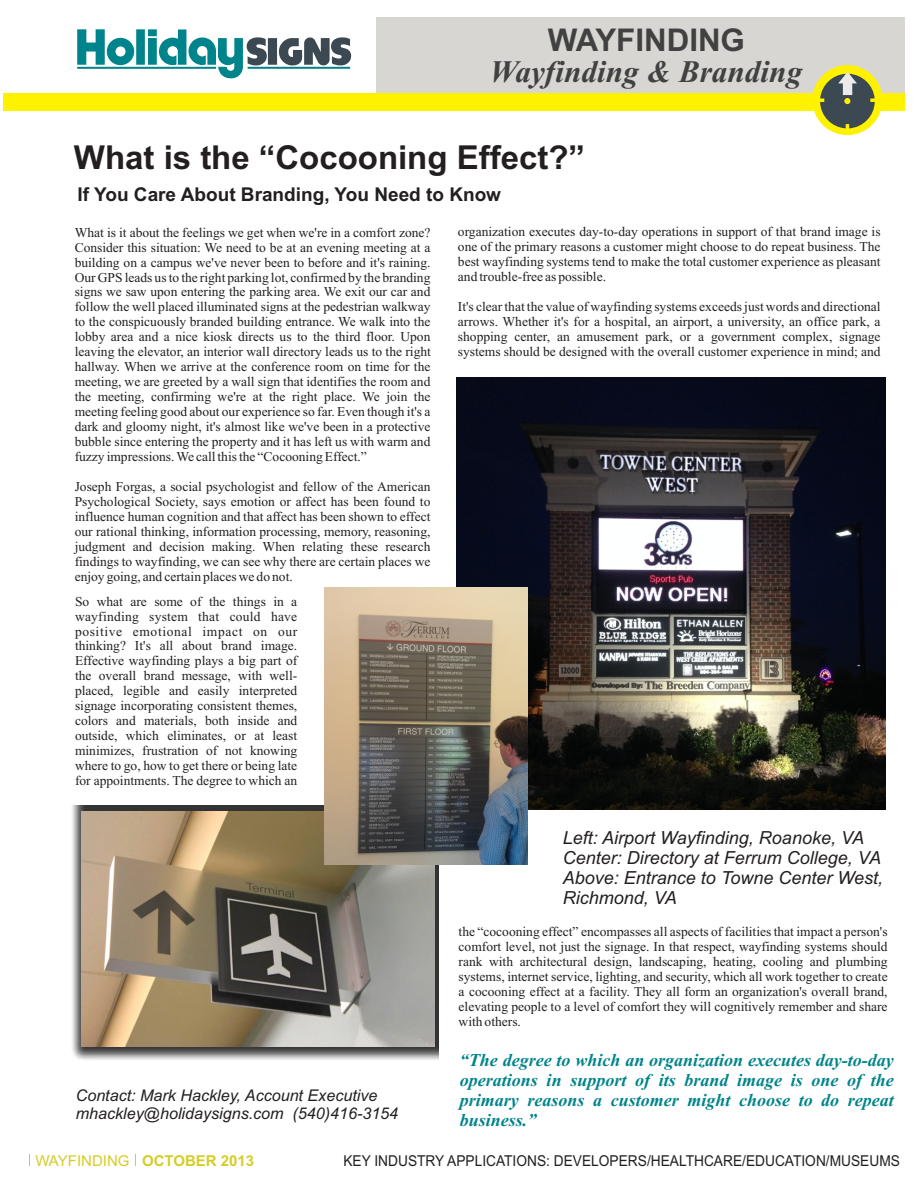
<style>
.page{position:relative;width:918px;height:1188px;background:#fff}
.page>*{position:absolute;margin:0;border:0;box-sizing:border-box;transform-origin:0 0}
.t1{font:700 33px "Arial";color:#231f20}
.t2{font:italic 700 31.35px "Times New Roman";color:#414142}
.t3{font:700 31.35px "Arial";color:#414142}
.t4{font:700 19.05px "Arial";color:#231f20}
.t5{font:italic 700 18px/20px "Times New Roman";color:#00848b;text-align:justify}
.t6{font:italic 18px/20.1px "Arial";color:#231f20}
.t7{font:italic 16.05px/18px "Arial";color:#231f20}
.t8{font:15px "Arial";color:#231f20;scale:.92 1}
.t9{font:700 15px "Arial";color:#d5cd27}
.t10{font:13.5px/15px "Times New Roman";color:#231f20;text-align:justify}
.s1{font-weight:400}
</style>
<div class="page">
<div style="left:376px;top:17px;width:529px;height:77px;background:#d7d6d2"></div>
<svg style="left:77px;top:29px;width:275px;height:50px"></svg>
<div style="left:812px;top:65px;width:70px;height:70px;background:#fff200;border-radius:50%"></div>
<div style="left:3px;top:93px;width:902px;height:17px;background:#fff200"></div>
<svg style="left:72px;top:806px;width:366px;height:254px;background:#858483"></svg>
<img style="left:82px;top:812px;width:352px;height:235px">
<svg style="left:820px;top:72px;width:55px;height:56px"></svg>
<img style="left:456px;top:377px;width:429px;height:433px">
<img style="left:324px;top:588px;width:203px;height:277px">
<h2 class="t3" style="left:548px;top:28px;width:199px">WAYFINDING</h2>
<h2 class="t2" style="left:490px;top:61px;width:314px">Wayfinding &amp; Branding</h2>
<h1 class="t1" style="left:74px;top:145px;width:513px">What is the “Cocooning Effect?”</h1>
<h3 class="t4" style="left:78px;top:187px;width:425px">If You Care About Branding, You Need to Know</h3>
<p class="t10" style="left:75px;top:226px;width:358px">What is it about the feelings we get when we're in a comfort zone?<br>Consider this situation: We need to be at an evening meeting at a building on a campus we've never been to before and it's raining.<br>Our GPS leads us to the right parking lot, confirmed by the branding signs we saw upon entering the parking area. We exit our car and follow the well placed illuminated signs at the pedestrian walkway to the conspicuously branded building entrance. We walk into the lobby area and a nice kiosk directs us to the third floor. Upon leaving the elevator, an interior wall directory leads us to the right hallway. When we arrive at the conference room on time for the meeting, we are greeted by a wall sign that identifies the room and the meeting, confirming we're at the right place. We join the meeting feeling good about our experience so far. Even though it's a dark and gloomy night, it's almost like we've been in a protective bubble since entering the property and it has left us with warm and fuzzy impressions. We call this the “Cocooning Effect.”</p>
<p class="t10" style="left:75px;top:480px;width:357px">Joseph Forgas, a social psychologist and fellow of the American Psychological Society, says emotion or affect has been found to influence human cognition and that affect has been shown to effect our rational thinking, information processing, memory, reasoning, judgment and decision making. When relating these research findings to wayfinding, we can see why there are certain places we enjoy going, and certain places we do not.</p>
<p class="t10" style="left:75px;top:595px;width:224px">So what are some of the things in a wayfinding system that could have positive emotional impact on our thinking? It's all about brand image.<br>Effective wayfinding plays a big part of the overall brand message, with well&shy;placed, legible and easily interpreted signage incorporating consistent themes, colors and materials, both inside and outside, which eliminates, or at least minimizes, frustration of not knowing where to go, how to get there or being late for appointments. The degree to which an</p>
<p class="t7" style="left:76px;top:1088px;width:324px">Contact: Mark Hackley, Account Executive mhackley@holidaysigns.com (540)416-3154</p>
<p class="t10" style="left:458px;top:226px;width:424px">organization executes day-to-day operations in support of that brand image is one of the primary reasons a customer might choose to do repeat business. The best wayfinding systems tend to make the total customer experience as pleasant and trouble-free as possible.</p>
<p class="t10" style="left:458px;top:300px;width:424px">It's clear that the value of wayfinding systems exceeds just words and directional arrows. Whether it's for a hospital, an airport, a university, an office park, a shopping center, an amusement park, or a government complex, signage systems should be designed with the overall customer experience in mind; and</p>
<h3 class="t6" style="left:563px;top:829px;width:322px">Left: Airport Wayfinding, Roanoke, VA<br>Center: Directory at Ferrum College, VA<br>Above: Entrance to Towne Center West,<br>Richmond, VA</h3>
<p class="t10" style="left:459px;top:925px;width:431px">the “cocooning effect” encompasses all aspects of facilities that impact a person's comfort level, not just the signage. In that respect, wayfinding systems should rank with architectural design, landscaping, heating, cooling and plumbing systems, internet service, lighting, and security, which all work together to create a cocooning effect at a facility. They all form an organization's overall brand, elevating people to a level of comfort they will cognitively remember and share with others.</p>
<h3 class="t5" style="left:460px;top:1052px;width:435px">“The degree to which an organization executes day-to-day operations in support of its brand image is one of the primary reasons a customer might choose to do repeat business.”</h3>
<p class="t9" style="left:35px;top:1155px;width:220px"><span class="s1">WAYFINDING</span> OCTOBER 2013</p>
<p class="t8" style="left:343px;top:1155px;width:606px">KEY INDUSTRY APPLICATIONS: DEVELOPERS/HEALTHCARE/EDUCATION/MUSEUMS</p>
</div>
